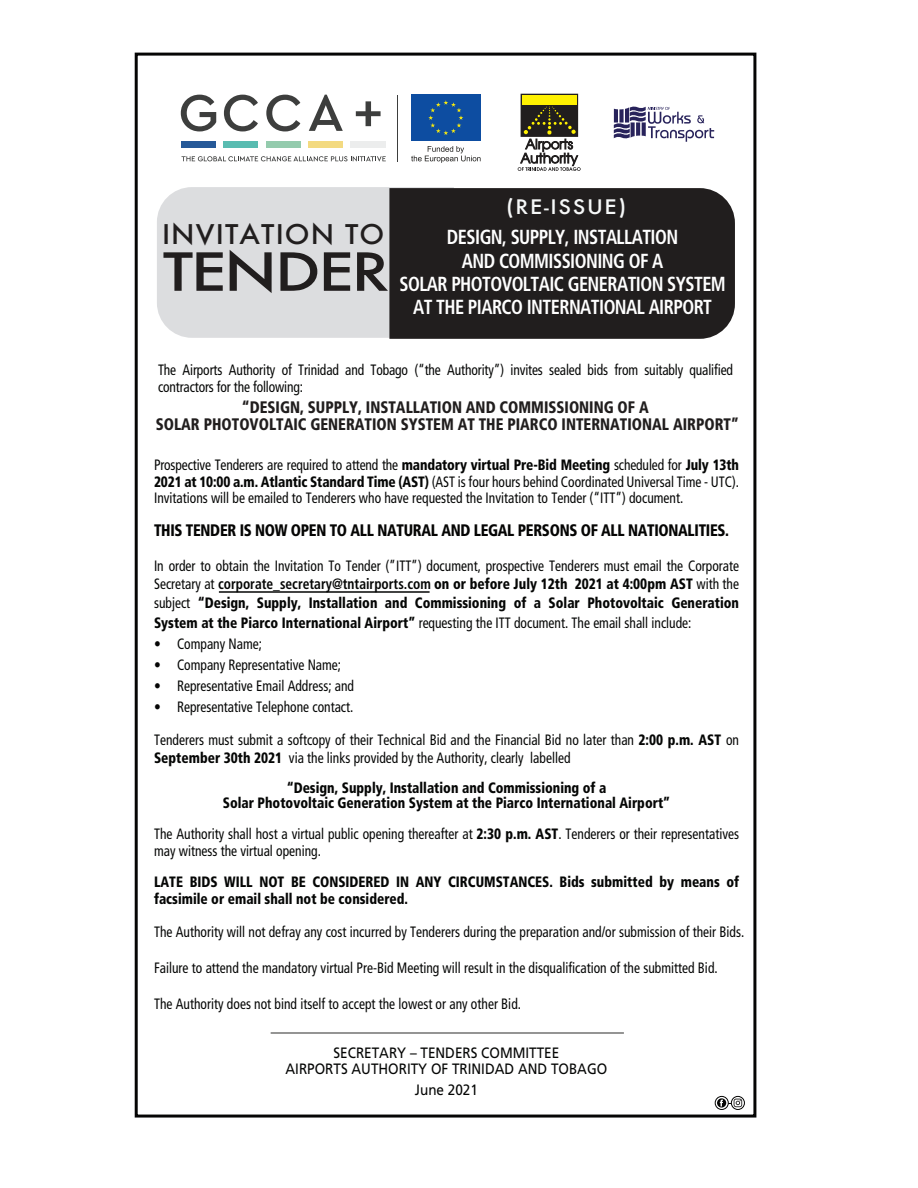
<style>
.page{position:relative;width:918px;height:1188px;background:#fff}
.page>*{position:absolute;margin:0;border:0;box-sizing:border-box;transform-origin:0 0}
.t1{font:500 51px "Futura";letter-spacing:-.04em;color:#211e1e;scale:1.24 1}
.t2{font:500 26.55px "Futura";letter-spacing:.04em;color:#211e1e;scale:1.05 1}
.t3{font:700 condensed 20.4px/23.2px "Frutiger";letter-spacing:-.03em;color:#fff;text-align:center;scale:.9 1}
.t4{font:500 19.5px "Futura";letter-spacing:.08em;color:#f6f8f8;scale:1.1 1}
.t5{font:900 condensed 16.65px/16.5px "Frutiger";color:#211e1e;text-align:center;scale:.9 1}
.t6{font:900 condensed 16.65px "Frutiger";letter-spacing:-.02em;color:#050504;scale:.9 1}
.t7{font:condensed 15px/16.5px "Frutiger";color:#050605;scale:.9 1}
.t8{font:900 condensed 15px/19.5px "Frutiger";color:#050605;scale:.9 1}
.t9{font:15px/16.5px "Frutiger";color:#050605;text-align:center;scale:.9 1}
.s1{font-weight:900}
.s2{font-weight:700}
.s3{font-weight:400}
</style>
<div class="page">
<svg style="left:715px;top:1096px;width:13px;height:13px"></svg>
<div style="left:715px;top:1096px;width:14px;height:14px;border:1px solid #050504;border-radius:50%"></div>
<svg style="left:731px;top:1096px;width:13px;height:13px"></svg>
<div style="left:731px;top:1096px;width:14px;height:14px;border:1px solid #050504;border-radius:50%"></div>
<svg style="left:717px;top:1098px;width:9px;height:10px"></svg>
<svg style="left:720px;top:1099px;width:22px;height:8px"></svg>
<hr style="left:219px;top:591px;width:211px;height:2px;background:#050605">
<hr style="left:271px;top:1032px;width:353px;height:2px;background:#050504">
<div style="left:135px;top:53px;width:621px;height:1065px;border:3px solid #050504"></div>
<svg style="left:521px;top:94px;width:57px;height:13px"></svg>
<div style="left:522px;top:95px;width:55px;height:9px;background:#fff101"></div>
<svg style="left:518px;top:107px;width:63px;height:64px"></svg>
<svg style="left:614px;top:106px;width:100px;height:36px"></svg>
<svg style="left:182px;top:156px;width:204px;height:5px"></svg>
<svg style="left:181px;top:95px;width:35px;height:36px"></svg>
<svg style="left:356px;top:101px;width:25px;height:25px"></svg>
<div style="left:351px;top:141px;width:35px;height:6px;background:#eceded"></div>
<svg style="left:224px;top:95px;width:34px;height:36px"></svg>
<div style="left:266px;top:141px;width:34px;height:6px;background:#94cbad"></div>
<div style="left:309px;top:141px;width:34px;height:6px;background:#f3da81"></div>
<svg style="left:266px;top:95px;width:34px;height:36px"></svg>
<div style="left:224px;top:141px;width:34px;height:6px;background:#59bcb1"></div>
<div style="left:182px;top:141px;width:34px;height:6px;background:#265998"></div>
<svg style="left:309px;top:95px;width:34px;height:36px"></svg>
<hr style="left:398px;top:95px;width:1px;height:66px;background:#3d3e3d">
<svg style="left:411px;top:146px;width:70px;height:17px"></svg>
<div style="left:410px;top:93px;width:72px;height:49px;background:#0d4da1"></div>
<svg style="left:428px;top:100px;width:35px;height:35px"></svg>
<div style="left:157px;top:187px;width:297px;height:151px;background:#dcdddf"></div>
<div style="left:389px;top:188px;width:346px;height:151px;background:#211e1e"></div>
<h2 class="t2" style="left:162px;top:216px;width:213px">INVITATION TO</h2>
<h1 class="t1" style="left:163px;top:237px;width:184px">TENDER</h1>
<h3 class="t4" style="left:506px;top:193px;width:111px">(RE-ISSUE)</h3>
<h3 class="t3" style="left:399px;top:226px;width:364px">DESIGN, SUPPLY, INSTALLATION<br>AND COMMISSIONING OF A<br>SOLAR PHOTOVOLTAIC GENERATION SYSTEM<br>AT THE PIARCO INTERNATIONAL AIRPORT</h3>
<p class="t7" style="left:158px;top:362px;width:640px">The Airports Authority of Trinidad and Tobago (“the Authority”) invites sealed bids from suitably qualified contractors for the following:</p>
<p class="t5" style="left:156px;top:399px;width:649px">“DESIGN, SUPPLY, INSTALLATION AND COMMISSIONING OF A<br>SOLAR PHOTOVOLTAIC GENERATION SYSTEM AT THE PIARCO INTERNATIONAL AIRPORT”</p>
<p class="t7" style="left:154px;top:457px;width:652px;text-align:justify">Prospective Tenderers are required to attend the <span class="s1">mandatory virtual Pre-Bid Meeting</span> scheduled for <span class="s1">July 13th 2021 at 10:00 a.m. Atlantic Standard Time (AST)</span> (AST is four hours behind Coordinated Universal Time - UTC).<br>Invitations will be emailed to Tenderers who have requested the Invitation to Tender (“ITT”) document.</p>
<p class="t6" style="left:154px;top:520px;width:641px">THIS TENDER IS NOW OPEN TO ALL NATURAL AND LEGAL PERSONS OF ALL NATIONALITIES.</p>
<p class="t7" style="left:154px;top:556px;width:652px;line-height:18px">In order to obtain the Invitation To Tender (”ITT”) document, prospective Tenderers must email the Corporate<br>Secretary at <span class="s2">corporate_secretary@tntairports.com</span> <span class="s1">on or before July 12th 2021 at 4:00pm AST</span> with the</p>
<p class="t8" style="left:154px;top:593px;width:652px"><span class="s3">subject</span> “Design, Supply, Installation and Commissioning of a Solar Photovoltaic Generation<br>System at the Piarco International Airport” <span class="s3">requesting the ITT document. The email shall include:</span></p>
<p class="t7" style="left:154px;top:635px;width:121px">• Company Name;</p>
<p class="t7" style="left:154px;top:656px;width:209px">• Company Representative Name;</p>
<p class="t7" style="left:154px;top:677px;width:224px">• Representative Email Address; and</p>
<p class="t7" style="left:154px;top:698px;width:223px">• Representative Telephone contact.</p>
<p class="t7" style="left:154px;top:730px;width:652px;line-height:18px">Tenderers must submit a softcopy of their Technical Bid and the Financial Bid no later than <span class="s1">2:00 p.m. AST</span> on<br><span class="s1">September 30th 2021</span> via the links provided by the Authority, clearly labelled</p>
<p class="t8" style="left:223px;top:780px;width:499px;line-height:15px;text-align:center">“Design, Supply, Installation and Commissioning of a<br>Solar Photovoltaic Generation System at the Piarco International Airport”</p>
<p class="t7" style="left:154px;top:826px;width:652px">The Authority shall host a virtual public opening thereafter at <span class="s1">2:30 p.m. AST</span>. Tenderers or their representatives may witness the virtual opening.</p>
<p class="t8" style="left:154px;top:874px;width:652px;line-height:16.5px">LATE BIDS WILL NOT BE CONSIDERED IN ANY CIRCUMSTANCES. Bids submitted by means of facsimile or email shall not be considered.</p>
<p class="t7" style="left:154px;top:923px;width:657px">The Authority will not defray any cost incurred by Tenderers during the preparation and/or submission of their Bids.</p>
<p class="t7" style="left:154px;top:959px;width:628px">Failure to attend the mandatory virtual Pre-Bid Meeting will result in the disqualification of the submitted Bid.</p>
<p class="t7" style="left:154px;top:995px;width:409px">The Authority does not bind itself to accept the lowest or any other Bid.</p>
<p class="t9" style="left:286px;top:1044px;width:359px">SECRETARY – TENDERS COMMITTEE<br>AIRPORTS AUTHORITY OF TRINIDAD AND TOBAGO</p>
<p class="t9" style="left:415px;top:1081px;width:72px">June 2021</p>
</div>
